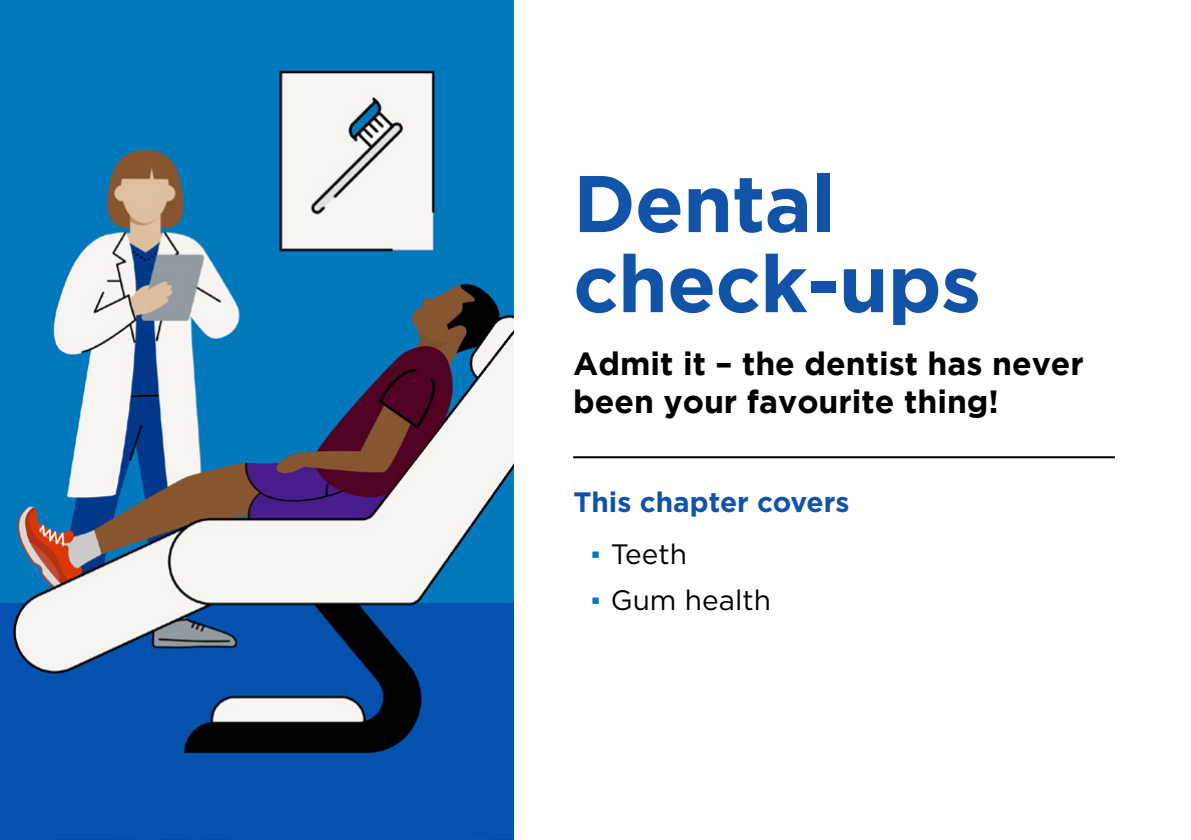
<style>
.page{position:relative;width:1191px;height:840px;background:#fff}
.page>*{position:absolute;margin:0;border:0;box-sizing:border-box;transform-origin:0 0}
.t1{font:700 80px/80px "Gotham";letter-spacing:-.01em;color:#1253aa}
.t2{font:700 32px/38.4px "Gotham";color:#000}
.t3{font:700 28px "Gotham";color:#1253aa}
.t4{font:28px "Gotham";color:#000}
.s1{font-family:"Arial";font-weight:900;color:#0279c8}
</style>
<div class="page">
<hr style="left:573px;top:456px;width:541px;height:2px;background:#020203">
<img style="left:0;top:0;width:513px;height:838px">
<h1 class="t1" style="left:573px;top:161px;width:409px">Dental check-ups</h1>
<h2 class="t2" style="left:573px;top:343px;width:512px">Admit it – the dentist has never been your favourite thing!</h2>
<h3 class="t3" style="left:573px;top:483px;width:277px">This chapter covers</h3>
<p class="t4" style="left:590px;top:536px;width:98px"><span class="s1">▪</span> Teeth</p>
<p class="t4" style="left:590px;top:582px;width:182px"><span class="s1">▪</span> Gum health</p>
</div>
